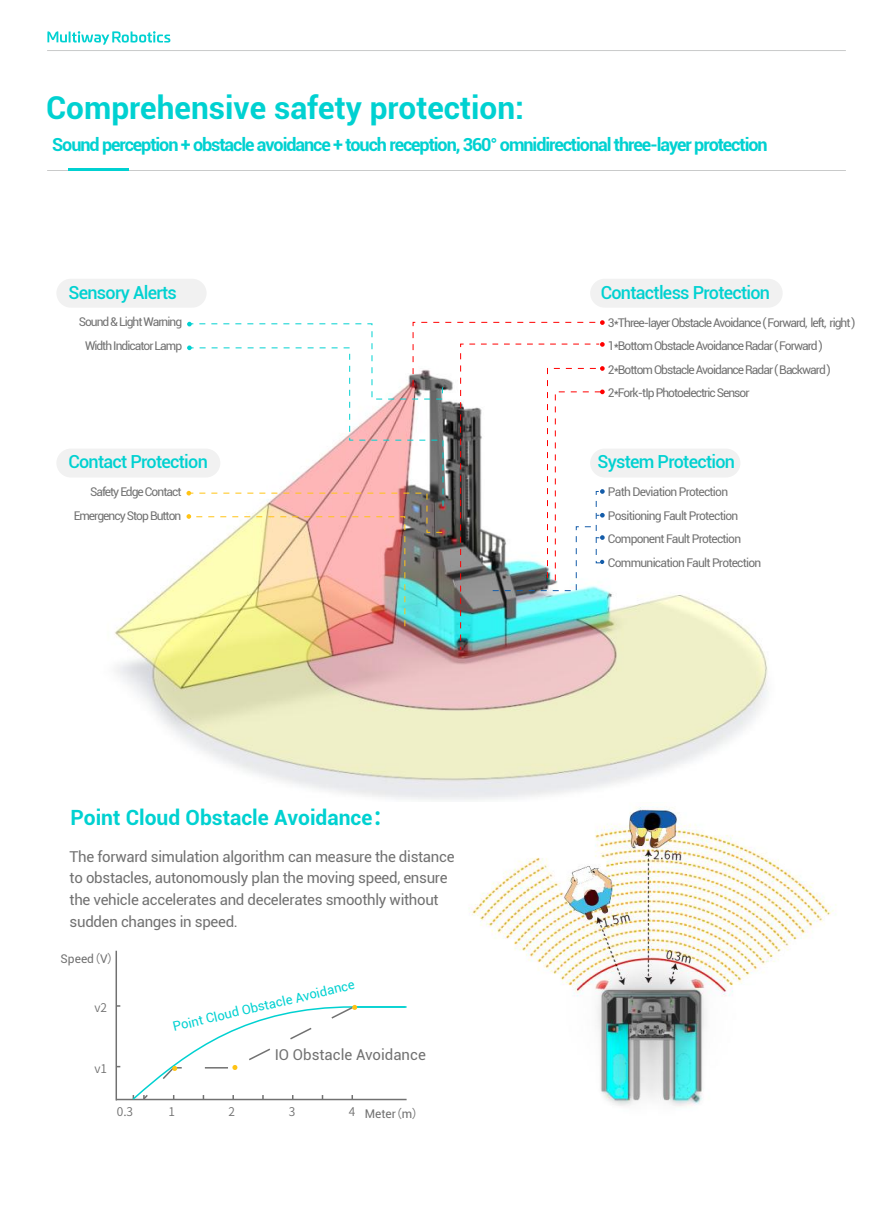
<style>
.page{position:relative;width:893px;height:1212px;background:#fff}
.page>*{position:absolute;margin:0;border:0;box-sizing:border-box;transform-origin:0 0}
.t1{font:700 31.5px "Roboto";color:#00d1d1}
.t2{font:700 21px "Roboto";color:#00d1d1}
.t3{font:700 18px "Roboto";letter-spacing:-.06em;color:#00d1d1}
.t4{font:500 18px "Roboto";letter-spacing:-.04em;color:#00d1d1}
.t5{font:15px/21.6px "Roboto";letter-spacing:-.02em;color:#717171}
.t6{font:15px "Roboto";color:#717171}
.t7{font:13.05px "Roboto";color:#00d1d1}
.t8{font:12px/23.5px "Roboto";letter-spacing:-.08em;color:#717171;text-align:center}
.t9{font:12px/23.5px "Roboto";letter-spacing:-.06em;color:#717171}
.t10{font:12px "Source Han Sans CN";color:#717171}
.s1{font-family:"Source Han Sans CN"}
</style>
<div class="page">
<img style="left:469px;top:807px;width:367px;height:299px">
<hr style="left:47px;top:170px;width:799px;height:1px;background:#c9caca">
<hr style="left:69px;top:168px;width:60px;height:3px;background:#00d1d1">
<hr style="left:47px;top:50px;width:799px;height:1px;background:#c9caca">
<hr style="left:116px;top:951px;width:1px;height:149px;background:#717171">
<hr style="left:116px;top:1099px;width:291px;height:1px;background:#717171">
<hr style="left:356px;top:1006px;width:51px;height:2px;background:#00d1d1">
<svg style="left:131px;top:1005px;width:226px;height:96px"></svg>
<img style="left:114px;top:450px;width:654px;height:350px">
<div style="left:590px;top:279px;width:193px;height:29px;background:#f1f1f1;border-radius:14px"></div>
<div style="left:56px;top:279px;width:151px;height:29px;background:#f1f1f1;border-radius:14px"></div>
<div style="left:590px;top:449px;width:150px;height:28px;background:#f1f1f1;border-radius:14px"></div>
<div style="left:56px;top:449px;width:164px;height:28px;background:#f1f1f1;border-radius:14px"></div>
<img style="left:186px;top:320px;width:419px;height:321px">
<svg style="left:47px;top:31px;width:123px;height:14px"></svg>
<h1 class="t1" style="left:46px;top:86px;width:479px">Comprehensive safety protection:</h1>
<h3 class="t3" style="left:52px;top:132px;width:717px">Sound perception + obstacle avoidance + touch reception, 360° omnidirectional three-layer protection</h3>
<h3 class="t4" style="left:68px;top:280px;width:110px">Sensory Alerts</h3>
<h3 class="t4" style="left:601px;top:280px;width:171px">Contactless Protection</h3>
<p class="t8" style="left:79px;top:310px;width:105px">Sound &amp; Light Warning<br>Width Indicator Lamp</p>
<p class="t8" style="left:608px;top:310px;width:249px;text-align:left">3*Three-layer Obstacle Avoidance ( Forward, left, right )<br>1*Bottom Obstacle Avoidance Radar ( Forward )<br>2*Bottom Obstacle Avoidance Radar ( Backward )<br>2*Fork-tIp Photoelectric Sensor</p>
<h3 class="t4" style="left:68px;top:449px;width:141px">Contact Protection</h3>
<p class="t8" style="left:74px;top:480px;width:109px;text-align:right">Safety Edge Contact<br>Emergency Stop Button</p>
<h2 class="t2" style="left:70px;top:803px;width:325px">Point Cloud Obstacle Avoidance<span class="s1">：</span></h2>
<p class="t5" style="left:70px;top:845px;width:386px">The forward simulation algorithm can measure the distance to obstacles, autonomously plan the moving speed, ensure the vehicle accelerates and decelerates smoothly without sudden changes in speed.</p>
<p class="t8" style="left:61px;top:947px;width:60px">Speed<span class="s1">（</span>V<span class="s1">）</span></p>
<p class="t10" style="left:94px;top:1000px;width:14px">v2</p>
<p class="t10" style="left:94px;top:1061px;width:14px">v1</p>
<p class="t7" style="left:171px;top:1017px;width:188px;rotate:-13deg">Point Cloud Obstacle Avoidance</p>
<p class="t6" style="left:275px;top:1044px;width:153px">IO Obstacle Avoidance</p>
<p class="t10" style="left:117px;top:1105px;width:18px">0.3</p>
<p class="t10" style="left:168px;top:1105px;width:8px">1</p>
<p class="t10" style="left:228px;top:1105px;width:8px">2</p>
<p class="t10" style="left:289px;top:1105px;width:8px">3</p>
<p class="t8" style="left:349px;top:1101px;width:77px"><span class="s1">4</span> Meter<span class="s1">（</span>m<span class="s1">）</span></p>
<h3 class="t4" style="left:597px;top:449px;width:139px">System Protection</h3>
<p class="t9" style="left:608px;top:480px;width:155px">Path Deviation Protection<br>Positioning Fault Protection<br>Component Fault Protection<br>Communication Fault Protection</p>
</div>
